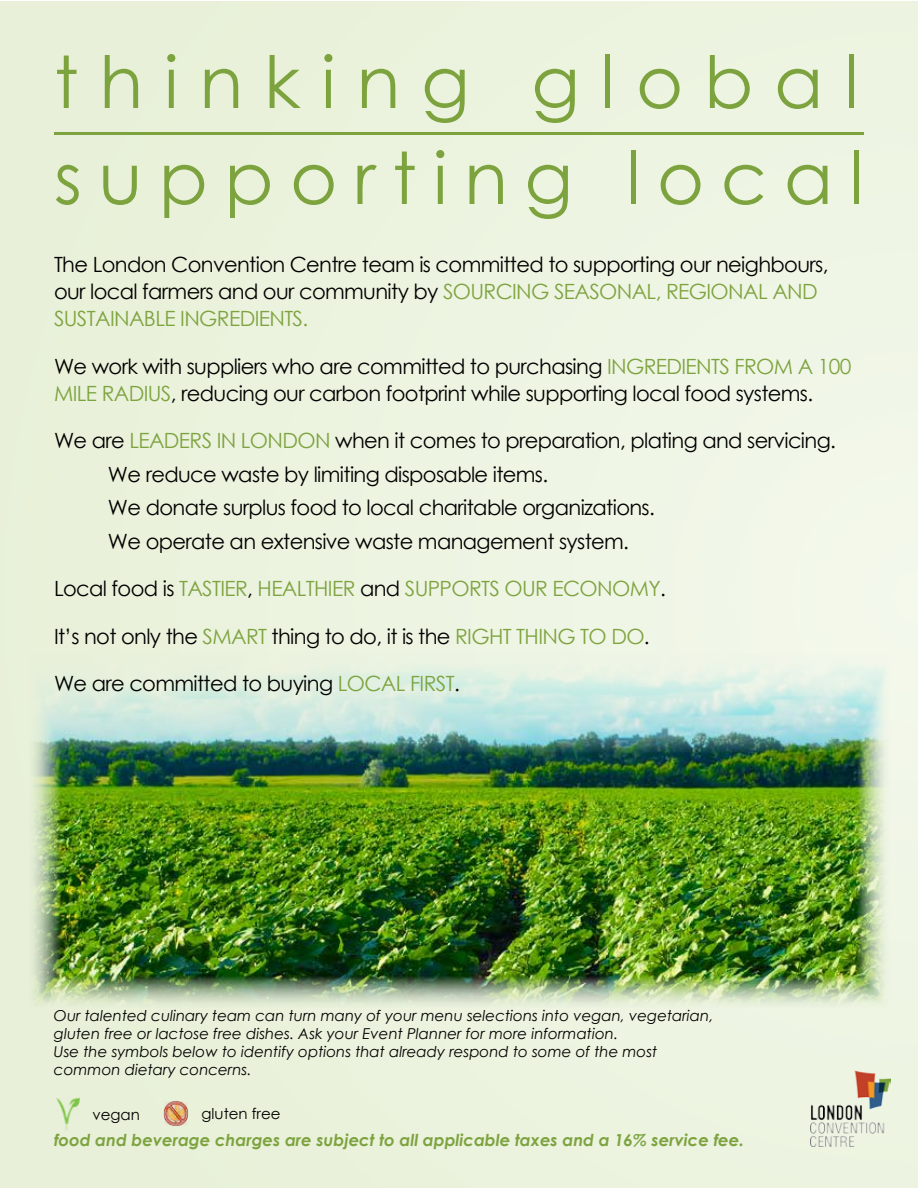
<style>
.page{position:relative;width:918px;height:1188px;background:#fff}
.page>*{position:absolute;margin:0;border:0;box-sizing:border-box;transform-origin:0 0}
.t1{font:72px/96px "Century Gothic";letter-spacing:.23em;color:#7da33f}
.t2{font:21px/27px "Century Gothic";letter-spacing:-.03em;color:#000}
.t3{font:21px "Century Gothic";letter-spacing:-.03em;color:#7da33f}
.t4{font:italic 700 16.5px "Century Gothic";color:#7da33f}
.t5{font:italic 15px/18px "Century Gothic";color:#000}
.t6{font:15px "Century Gothic";color:#000}
.s1{color:#7da33f}
.s2{color:#000}
</style>
<div class="page">
<div style="left:0;top:2px;width:918px;height:1186px;background:#ecf3df"></div>
<img style="left:810px;top:1071px;width:81px;height:76px">
<img style="left:163px;top:1101px;width:26px;height:25px">
<img style="left:56px;top:1097px;width:24px;height:33px">
<img style="left:31px;top:646px;width:860px;height:360px">
<hr style="left:54px;top:132px;width:810px;height:3px;background:#7da33f">
<h1 class="t1" style="left:54px;top:33px;width:811px">thinking global supporting local</h1>
<p class="t2" style="left:54px;top:251px;width:776px">The London Convention Centre team is committed to supporting our neighbours, our local farmers and our community by <span class="s1">SOURCING SEASONAL, REGIONAL AND<br>SUSTAINABLE INGREDIENTS.</span></p>
<p class="t2" style="left:54px;top:352px;width:799px">We work with suppliers who are committed to purchasing <span class="s1">INGREDIENTS FROM A 100<br>MILE RADIUS</span>, reducing our carbon footprint while supporting local food systems.</p>
<p class="t2" style="left:108px;top:423px;width:730px;line-height:33.8px;text-indent:-54px">We are <span class="s1">LEADERS IN LONDON</span> when it comes to preparation, plating and servicing.<br>We reduce waste by limiting disposable items.<br>We donate surplus food to local charitable organizations.<br>We operate an extensive waste management system.</p>
<p class="t3" style="left:54px;top:574px;width:614px"><span class="s2">Local food is</span> TASTIER<span class="s2">,</span> HEALTHIER <span class="s2">and</span> SUPPORTS OUR ECONOMY<span class="s2">.</span></p>
<p class="t2" style="left:54px;top:622px;width:597px">It’s not only the <span class="s1">SMART</span> thing to do, it is the <span class="s1">RIGHT THING TO DO</span>.</p>
<p class="t2" style="left:54px;top:669px;width:407px">We are committed to buying <span class="s1">LOCAL FIRST</span>.</p>
<p class="t5" style="left:54px;top:1006px;width:661px">Our talented culinary team can turn many of your menu selections into vegan, vegetarian, gluten free or lactose free dishes. Ask your Event Planner for more information.<br>Use the symbols below to identify options that already respond to some of the most common dietary concerns.</p>
<p class="t6" style="left:92px;top:1104px;width:49px">vegan</p>
<p class="t6" style="left:202px;top:1103px;width:81px">gluten free</p>
<p class="t4" style="left:54px;top:1128px;width:692px">food and beverage charges are subject to all applicable taxes and a 16% service fee.</p>
</div>
